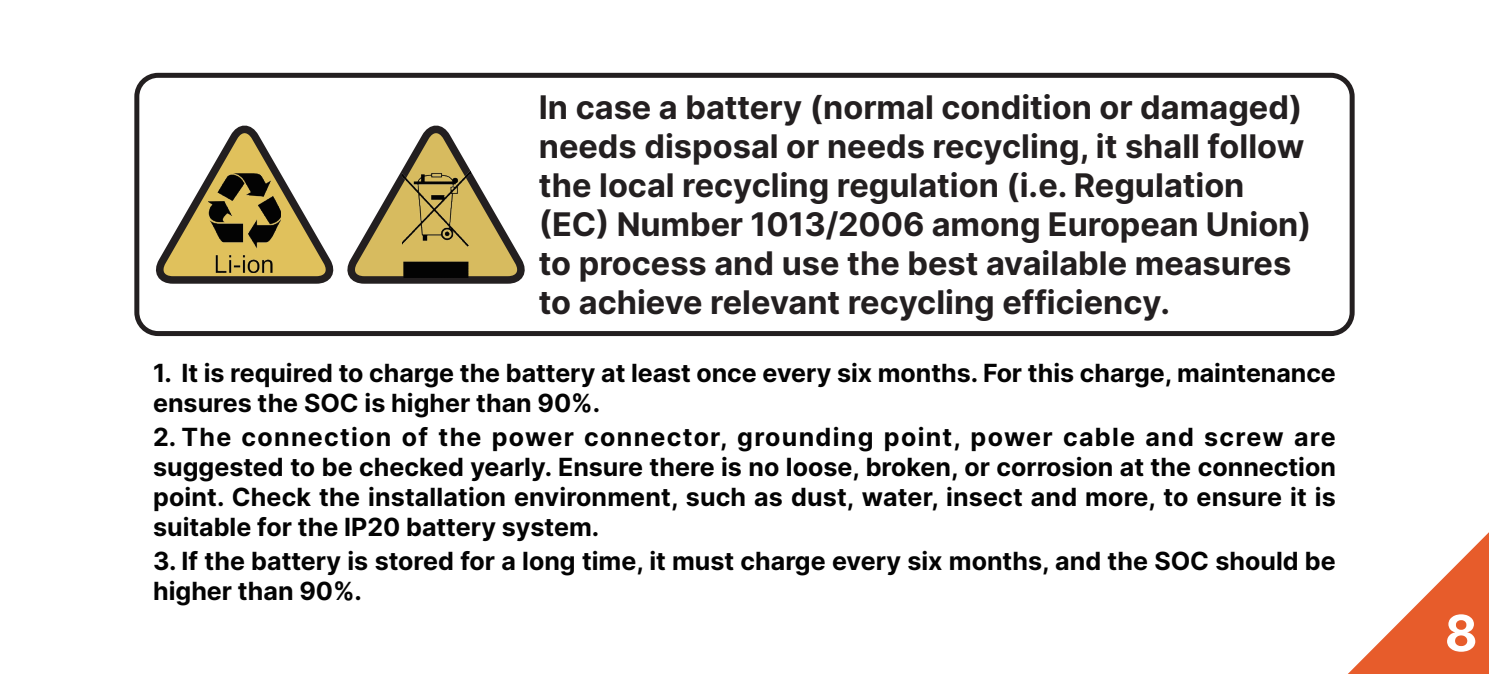
<style>
.page{position:relative;width:1489px;height:674px;background:#fff}
.page>*{position:absolute;margin:0;border:0;box-sizing:border-box;transform-origin:0 0}
.t1{font:50px "Inter";color:#fff}
.t2{font:32.5px/39px "Inter";color:#231f20}
.t3{font:25px/30px "Inter";color:#030303}
</style>
<div class="page">
<svg style="left:1349px;top:533px;width:139px;height:140px"></svg>
<svg style="left:156px;top:127px;width:369px;height:157px"></svg>
<img style="left:403px;top:169px;width:67px;height:108px">
<div style="left:134px;top:73px;width:1220px;height:263px;border:5px solid #231f20;border-radius:21px"></div>
<p class="t2" style="left:539px;top:87px;width:774px">In case a battery (normal condition or damaged) needs disposal or needs recycling, it shall follow the local recycling regulation (i.e. Regulation (EC) Number 1013/2006 among European Union) to process and use the best available measures to achieve relevant recycling efficiency.</p>
<p class="t3" style="left:153px;top:357px;width:1184px">1. It is required to charge the battery at least once every six months. For this charge, maintenance ensures the SOC is higher than 90%.</p>
<p class="t3" style="left:153px;top:421px;width:1184px;text-align:justify">2. The connection of the power connector, grounding point, power cable and screw are suggested to be checked yearly. Ensure there is no loose, broken, or corrosion at the connection point. Check the installation environment, such as dust, water, insect and more, to ensure it is suitable for the IP20 battery system.</p>
<p class="t3" style="left:153px;top:544px;width:1184px">3. If the battery is stored for a long time, it must charge every six months, and the SOC should be higher than 90%.</p>
<h1 class="t1" style="left:1444px;top:596px;width:35px">8</h1>
</div>
